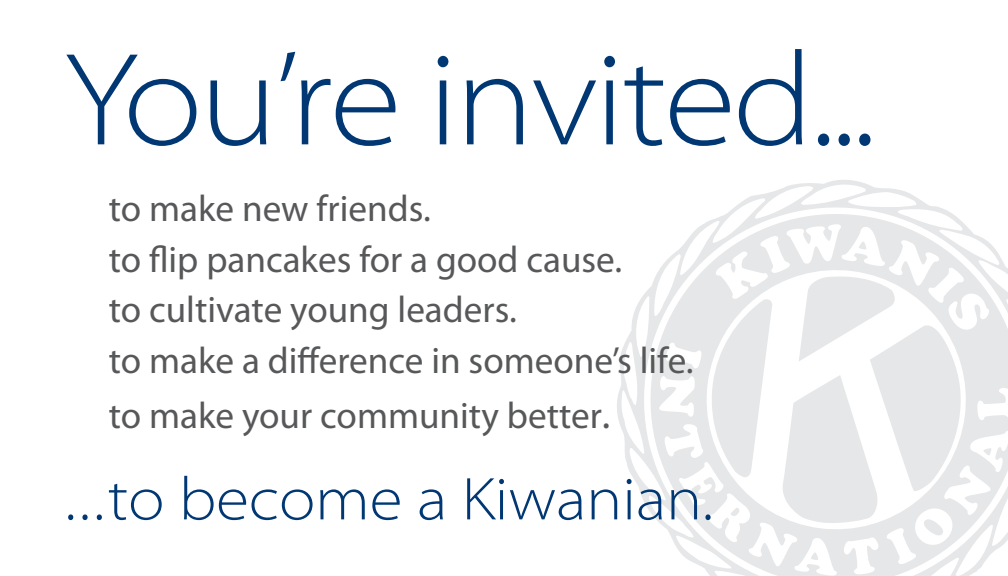
<style>
.page{position:relative;width:1008px;height:576px;background:#fff}
.page>*{position:absolute;margin:0;border:0;box-sizing:border-box;transform-origin:0 0}
.t1{font:300 semi-expanded 133.2px "Myriad Pro";letter-spacing:-.02em;color:#013874}
.t2{font:300 semi-expanded 60.8px "Myriad Pro";color:#013874}
.t3{font:37.2px/50.8px "Myriad Pro";color:#57585a}
.s1{font-size:40.4px}
</style>
<div class="page">
<svg style="left:617px;top:180px;width:308px;height:306px"></svg>
<svg style="left:639px;top:203px;width:369px;height:373px"></svg>
<svg style="left:983px;top:448px;width:8px;height:7px"></svg>
<svg style="left:712px;top:299px;width:60px;height:178px"></svg>
<svg style="left:780px;top:275px;width:186px;height:261px"></svg>
<h1 class="t1" style="left:65px;top:19px;width:812px">You’re invited...</h1>
<p class="t3" style="left:109px;top:182px;width:586px">to make new friends.<br>to flip pancakes for a good cause.<br>to cultivate young leaders.<br>to make a difference in someone’s life.</p>
<p class="t3" style="left:109px;top:390px;width:503px">to make your community better<span class="s1">.</span></p>
<h2 class="t2" style="left:65px;top:462px;width:649px">...to become a Kiwanian.</h2>
</div>
